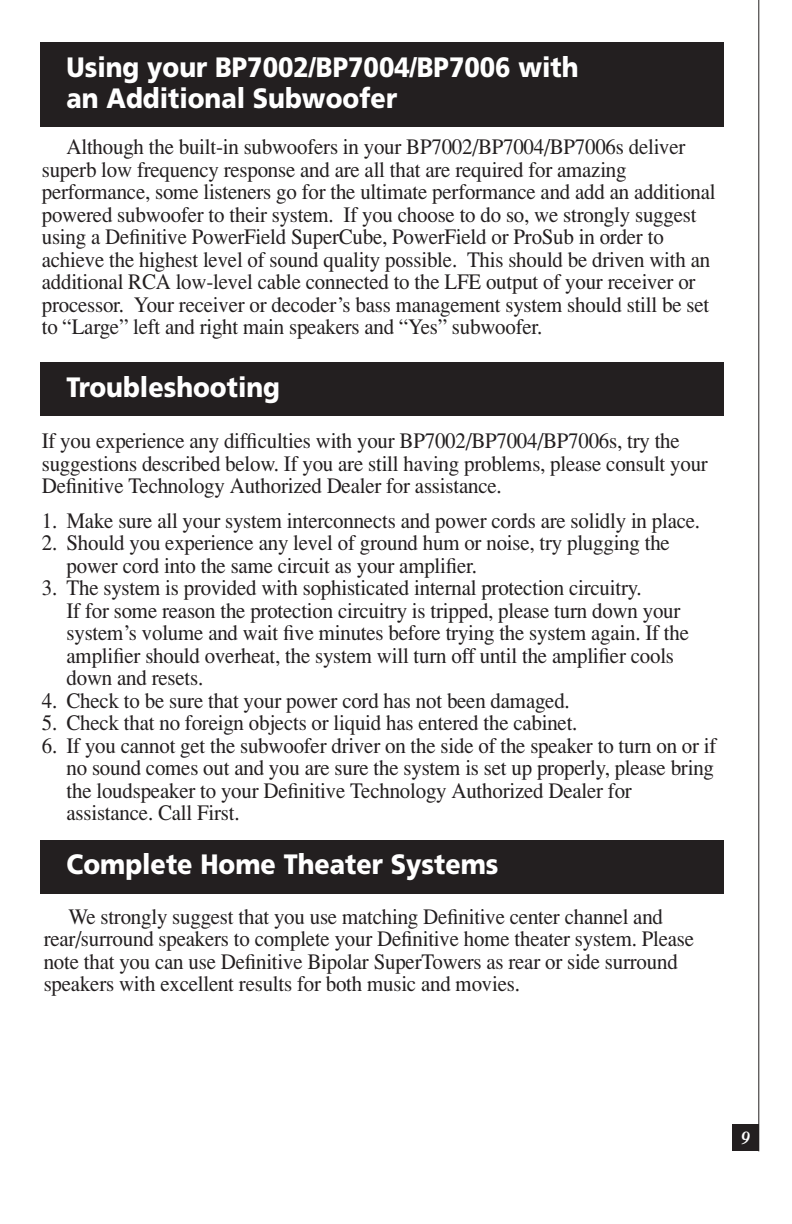
<style>
.page{position:relative;width:792px;height:1224px;background:#fff}
.page>*{position:absolute;margin:0;border:0;box-sizing:border-box;transform-origin:0 0}
.t1{font:900 28px/31.4px "Frutiger";color:#fff;scale:.9 1}
.t2{font:22px/22.4px "Times";letter-spacing:-.01em;color:#231f20;scale:.95 1}
.t3{font:italic 600 18px "Times";color:#fff}
</style>
<div class="page">
<div style="left:732px;top:1124px;width:27px;height:27px;background:#231f20"></div>
<hr style="left:758px;top:0;width:1px;height:1151px;background:#231f20">
<div style="left:40px;top:42px;width:684px;height:85px;background:#231f20"></div>
<div style="left:40px;top:362px;width:684px;height:54px;background:#231f20"></div>
<div style="left:40px;top:840px;width:684px;height:54px;background:#231f20"></div>
<p class="t1" style="left:67px;top:53px;width:571px">Using your BP7002/BP7004/BP7006 with an Additional Subwoofer</p>
<p class="t2" style="left:42px;top:136px;width:711px;text-indent:25px">Although the built-in subwoofers in your BP7002/BP7004/BP7006s deliver superb low frequency response and are all that are required for amazing performance, some listeners go for the ultimate performance and add an additional powered subwoofer to their system. If you choose to do so, we strongly suggest using a Definitive PowerField SuperCube, PowerField or ProSub in order to achieve the highest level of sound quality possible. This should be driven with an additional RCA low-level cable connected to the LFE output of your receiver or processor. Your receiver or decoder’s bass management system should still be set to “Large” left and right main speakers and “Yes” subwoofer.</p>
<p class="t1" style="left:67px;top:374px;width:239px">Troubleshooting</p>
<p class="t2" style="left:42px;top:429px;width:703px">If you experience any difficulties with your BP7002/BP7004/BP7006s, try the suggestions described below. If you are still having problems, please consult your<br>Definitive Technology Authorized Dealer for assistance.</p>
<p class="t2" style="left:42px;top:509px;width:695px">1. Make sure all your system interconnects and power cords are solidly in place.</p>
<p class="t2" style="left:67px;top:531px;width:637px;text-indent:-25px">2. Should you experience any level of ground hum or noise, try plugging the power cord into the same circuit as your amplifier.</p>
<p class="t2" style="left:67px;top:576px;width:657px;text-indent:-25px">3. The system is provided with sophisticated internal protection circuitry.<br>If for some reason the protection circuitry is tripped, please turn down your system’s volume and wait five minutes before trying the system again. If the amplifier should overheat, the system will turn off until the amplifier cools down and resets.</p>
<p class="t2" style="left:42px;top:689px;width:557px">4. Check to be sure that your power cord has not been damaged.</p>
<p class="t2" style="left:42px;top:711px;width:565px">5. Check that no foreign objects or liquid has entered the cabinet.</p>
<p class="t2" style="left:67px;top:734px;width:686px;text-indent:-25px">6. If you cannot get the subwoofer driver on the side of the speaker to turn on or if no sound comes out and you are sure the system is set up properly, please bring the loudspeaker to your Definitive Technology Authorized Dealer for assistance. Call First.</p>
<p class="t1" style="left:67px;top:851px;width:482px">Complete Home Theater Systems</p>
<p class="t2" style="left:44px;top:905px;width:686px;text-indent:25px">We strongly suggest that you use matching Definitive center channel and rear/surround speakers to complete your Definitive home theater system. Please note that you can use Definitive Bipolar SuperTowers as rear or side surround speakers with excellent results for both music and movies.</p>
<p class="t3" style="left:741px;top:1131px;width:10px">9</p>
</div>
